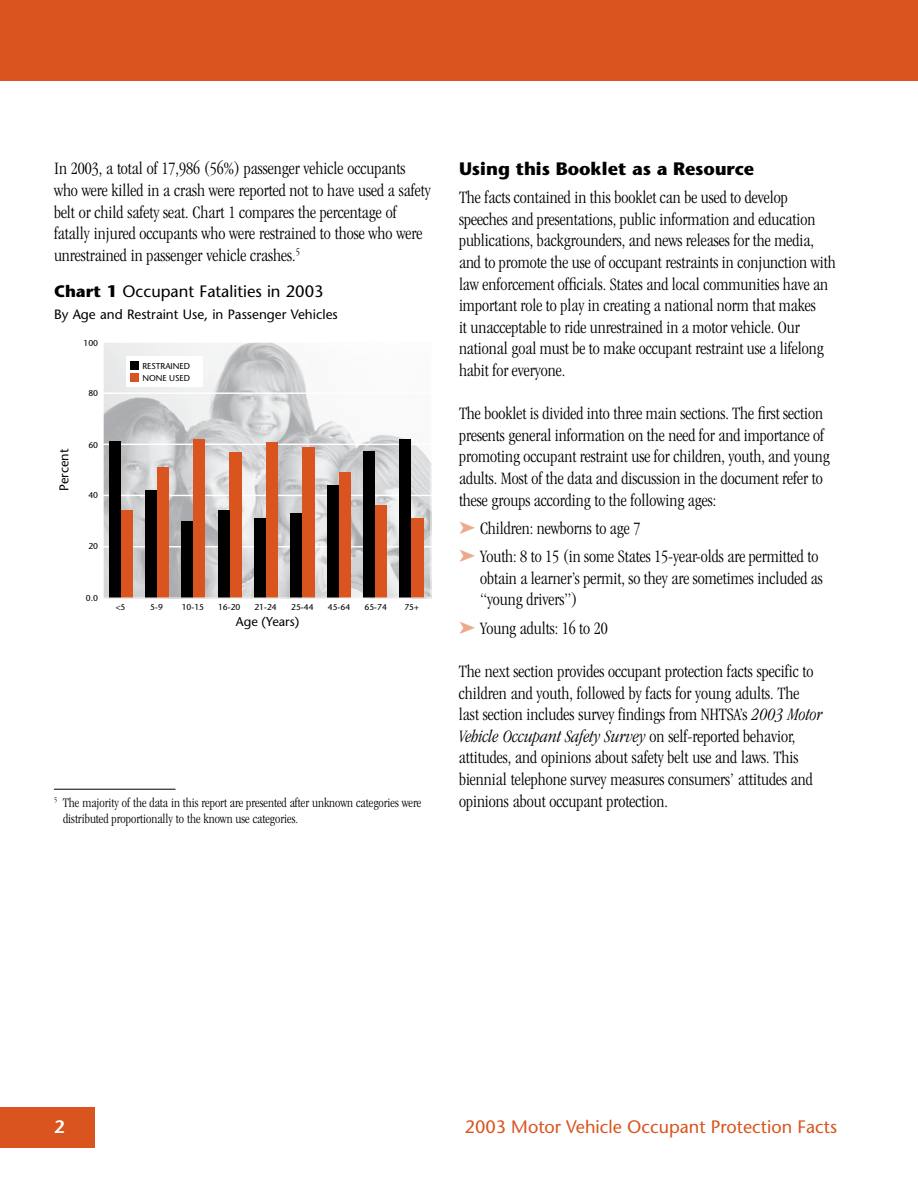
<style>
.page{position:relative;width:918px;height:1188px;background:#fff}
.page>*{position:absolute;margin:0;border:0;box-sizing:border-box;transform-origin:0 0}
.t1{font:300 condensed 18px/21.6px "Garamond";color:#000}
.t2{font:18px "Stone Sans";color:#d9541e}
.t3{font:700 18px "Stone Sans";color:#000}
.t4{font:16.5px "Stone Sans";color:#000}
.t5{font:15px "Stone Sans";color:#000}
.t6{font:300 condensed 13.5px/16.2px "Garamond";color:#000}
.t7{font:13.5px "Stone Sans";color:#000}
.t8{font:12.9px "Stone Sans";color:#000}
.t9{font:8.55px "Stone Sans";color:#000}
.s1{font-weight:700}
.s2{font-weight:700;font-size:12.9px}
.s3{color:#eca98e}
.s4{font-style:italic}
</style>
<div class="page">
<div style="left:0;top:1107px;width:94px;height:41px;background:#d9541e"></div>
<img style="left:105px;top:344px;width:324px;height:252px">
<hr style="left:103px;top:444px;width:328px;height:1px;background:#fff">
<hr style="left:103px;top:495px;width:328px;height:1px;background:#fff">
<hr style="left:103px;top:546px;width:328px;height:1px;background:#fff">
<hr style="left:103px;top:392px;width:328px;height:2px;background:#fff">
<div style="left:121px;top:510px;width:12px;height:88px;background:#d9541e"></div>
<div style="left:157px;top:467px;width:12px;height:131px;background:#d9541e"></div>
<div style="left:193px;top:439px;width:12px;height:159px;background:#d9541e"></div>
<div style="left:230px;top:452px;width:12px;height:146px;background:#d9541e"></div>
<div style="left:266px;top:442px;width:12px;height:156px;background:#d9541e"></div>
<div style="left:302px;top:447px;width:13px;height:151px;background:#d9541e"></div>
<div style="left:339px;top:472px;width:12px;height:126px;background:#d9541e"></div>
<div style="left:375px;top:505px;width:12px;height:93px;background:#d9541e"></div>
<div style="left:411px;top:518px;width:12px;height:80px;background:#d9541e"></div>
<div style="left:109px;top:441px;width:12px;height:157px;background:#000"></div>
<div style="left:145px;top:490px;width:12px;height:108px;background:#000"></div>
<div style="left:181px;top:521px;width:12px;height:77px;background:#000"></div>
<div style="left:218px;top:510px;width:12px;height:88px;background:#000"></div>
<div style="left:254px;top:518px;width:12px;height:80px;background:#000"></div>
<div style="left:290px;top:513px;width:12px;height:85px;background:#000"></div>
<div style="left:327px;top:485px;width:12px;height:113px;background:#000"></div>
<div style="left:363px;top:451px;width:12px;height:147px;background:#000"></div>
<div style="left:399px;top:439px;width:12px;height:159px;background:#000"></div>
<div style="left:103px;top:342px;width:328px;height:256px;border:1px solid #fff"></div>
<div style="left:126px;top:357px;width:76px;height:30px;background:#fff"></div>
<div style="left:131px;top:361px;width:8px;height:9px;background:#000"></div>
<div style="left:131px;top:374px;width:8px;height:8px;background:#d9541e"></div>
<hr style="left:54px;top:789px;width:122px;height:1px;background:#000">
<div style="left:0;top:0;width:918px;height:81px;background:#d9541e"></div>
<p class="t1" style="left:54px;top:158px;width:378px">In 2003, a total of 17,986 (56%) passenger vehicle occupants who were killed in a crash were reported not to have used a safety belt or child safety seat. Chart 1 compares the percentage of fatally injured occupants who were restrained to those who were unrestrained in passenger vehicle crashes.<sup>5</sup></p>
<p class="t4" style="left:54px;top:281px;width:271px"><span class="s1">Chart 1</span> Occupant Fatalities in 2003</p>
<p class="t7" style="left:54px;top:306px;width:285px">By Age and Restraint Use, in Passenger Vehicles</p>
<p class="t5" style="left:59px;top:289px;width:269px"><span class="s2">chart 1</span> Occupant Fatality Rates in 2003</p>
<p class="t8" style="left:59px;top:307px;width:243px">Per 100 Million VMT, In Passenger Vehicles</p>
<p class="t9" style="left:83px;top:337px;width:16px">100</p>
<p class="t9" style="left:88px;top:388px;width:11px">80</p>
<p class="t8" style="left:56px;top:491px;width:44px;rotate:-90deg">Percent</p>
<p class="t9" style="left:88px;top:439px;width:11px">60</p>
<p class="t9" style="left:88px;top:490px;width:11px">40</p>
<p class="t9" style="left:88px;top:541px;width:11px">20</p>
<p class="t9" style="left:142px;top:361px;width:49px">RESTRAINED</p>
<p class="t9" style="left:142px;top:373px;width:49px">NONE USED</p>
<p class="t9" style="left:86px;top:593px;width:14px">0.0</p>
<p class="t9" style="left:116px;top:602px;width:11px">&lt;5</p>
<p class="t9" style="left:150px;top:602px;width:14px">5-9</p>
<p class="t9" style="left:182px;top:602px;width:24px">10-15</p>
<p class="t9" style="left:218px;top:602px;width:24px">16-20</p>
<p class="t9" style="left:254px;top:602px;width:24px">21-24</p>
<p class="t9" style="left:291px;top:602px;width:24px">25-44</p>
<p class="t9" style="left:328px;top:602px;width:24px">45-64</p>
<p class="t9" style="left:364px;top:602px;width:24px">65-74</p>
<p class="t9" style="left:404px;top:602px;width:16px">75+</p>
<p class="t8" style="left:236px;top:614px;width:65px">Age (Years)</p>
<p class="t6" style="left:63px;top:795px;width:360px;text-indent:-9px"><sup>5</sup> The majority of the data in this report are presented after unknown categories were distributed proportionally to the known use categories.</p>
<p class="t3" style="left:459px;top:157px;width:297px">Using this Booklet as a Resource</p>
<p class="t1" style="left:459px;top:187px;width:378px">The facts contained in this booklet can be used to develop speeches and presentations, public information and education publications, backgrounders, and news releases for the media, and to promote the use of occupant restraints in conjunction with law enforcement officials. States and local communities have an important role to play in creating a national norm that makes<br>it unacceptable to ride unrestrained in a motor vehicle. Our national goal must be to make occupant restraint use a lifelong habit for everyone.</p>
<p class="t1" style="left:459px;top:403px;width:372px">The booklet is divided into three main sections. The first section presents general information on the need for and importance of promoting occupant restraint use for children, youth, and young adults. Most of the data and discussion in the document refer to these groups according to the following ages:</p>
<p class="t1" style="left:459px;top:514px;width:361px;line-height:28.3px"><span class="s3">➤</span> Children: newborns to age 7<br><span class="s3">➤</span> Youth: 8 to 15 (in some States 15-year-olds are permitted to</p>
<p class="t1" style="left:480px;top:567px;width:344px">obtain a learner’s permit, so they are sometimes included as “young drivers”)</p>
<p class="t1" style="left:459px;top:617px;width:150px"><span class="s3">➤</span> Young adults: 16 to 20</p>
<p class="t1" style="left:459px;top:661px;width:365px">The next section provides occupant protection facts specific to children and youth, followed by facts for young adults. The last section includes survey findings from NHTSA’s <span class="s4">2003 Motor Vehicle Occupant Safety Survey</span> on self-reported behavior, attitudes, and opinions about safety belt use and laws. This biennial telephone survey measures consumers’ attitudes and opinions about occupant protection.</p>
<p class="t2" style="left:465px;top:1115px;width:374px">2003 Motor Vehicle Occupant Protection Facts</p>
</div>
